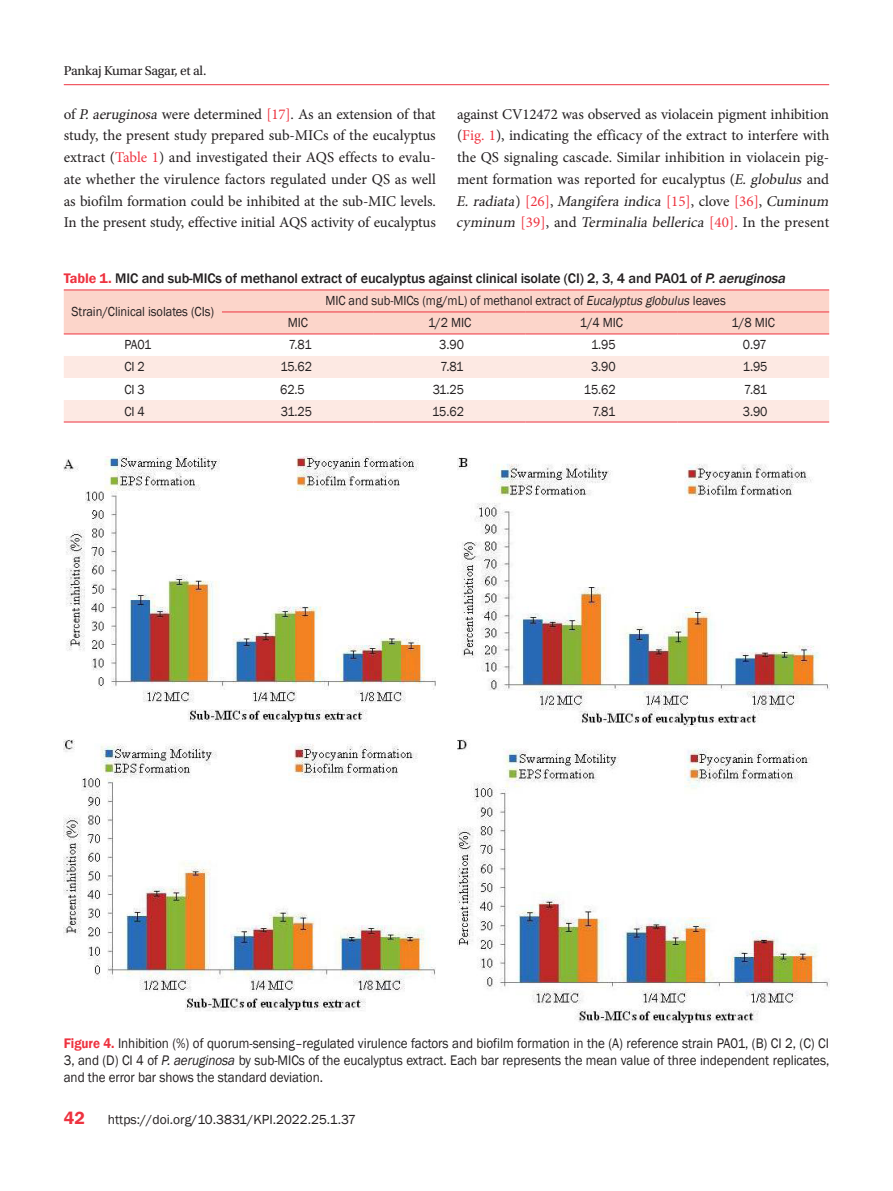
<style>
.page{position:relative;width:893px;height:1191px;background:#fff}
.page>*{position:absolute;margin:0;border:0;box-sizing:border-box;transform-origin:0 0}
.t1{font:600 18px "Franklin Gothic";color:#ee3340}
.t2{font:15px/21.8px "Minion Pro";letter-spacing:-.005em;color:#231f20;text-align:justify}
.t3{font:14.25px/17.1px "Franklin Gothic";letter-spacing:-.005em;color:#231f20;text-align:justify;scale:.92 1}
.t4{font:500 14.25px "Franklin Gothic";letter-spacing:-.01em;color:#231f20}
.t5{font:13.5px "Franklin Gothic";letter-spacing:-.005em;color:#231f20;scale:.92 1}
.t6{font:13.5px "Franklin Gothic";letter-spacing:-.005em;color:#231f20}
.t7{font:13.5px "Utopia Std";letter-spacing:-.015em;color:#231f20}
.s1{font-style:italic}
.s2{color:#ee3340}
.s3{font-weight:600;color:#ee3340}
</style>
<div class="page">
<hr style="left:64px;top:84px;width:765px;height:1px;background:#ee3340">
<div style="left:64px;top:290px;width:765px;height:43px;background:#fcd5ca"></div>
<div style="left:64px;top:356px;width:765px;height:65px;background:#fde9e3"></div>
<svg style="left:64px;top:378px;width:765px;height:22px"></svg>
<hr style="left:222px;top:311px;width:152px;height:1px;background:#ee3340">
<hr style="left:374px;top:311px;width:152px;height:1px;background:#ee3340">
<hr style="left:526px;top:311px;width:151px;height:1px;background:#ee3340">
<hr style="left:677px;top:311px;width:152px;height:1px;background:#ee3340">
<hr style="left:64px;top:289px;width:158px;height:1px;background:#ee3340">
<hr style="left:222px;top:289px;width:152px;height:1px;background:#ee3340">
<hr style="left:374px;top:289px;width:152px;height:1px;background:#ee3340">
<hr style="left:526px;top:289px;width:151px;height:1px;background:#ee3340">
<hr style="left:677px;top:289px;width:152px;height:1px;background:#ee3340">
<hr style="left:64px;top:333px;width:158px;height:1px;background:#ee3340">
<hr style="left:222px;top:333px;width:152px;height:1px;background:#ee3340">
<hr style="left:374px;top:333px;width:152px;height:1px;background:#ee3340">
<hr style="left:526px;top:333px;width:151px;height:1px;background:#ee3340">
<hr style="left:677px;top:333px;width:152px;height:1px;background:#ee3340">
<hr style="left:64px;top:421px;width:158px;height:1px;background:#ee3340">
<hr style="left:222px;top:421px;width:152px;height:1px;background:#ee3340">
<hr style="left:374px;top:421px;width:152px;height:1px;background:#ee3340">
<hr style="left:526px;top:421px;width:151px;height:1px;background:#ee3340">
<hr style="left:677px;top:421px;width:152px;height:1px;background:#ee3340">
<img style="left:457px;top:739px;width:372px;height:284px">
<img style="left:64px;top:739px;width:372px;height:272px">
<img style="left:64px;top:456px;width:372px;height:266px">
<img style="left:457px;top:457px;width:372px;height:269px">
<p class="t7" style="left:64px;top:63px;width:144px">Pankaj Kumar Sagar, et al.</p>
<p class="t2" style="left:64px;top:103px;width:374px">of <span class="s1">P.aeruginosa</span> were determined <span class="s2">[17]</span>. As an extension of that study, the present study prepared sub-MICs of the eucalyptus extract (<span class="s2">Table 1</span>) and investigated their AQS effects to evalu&shy;ate whether the virulence factors regulated under QS as well as biofilm formation could be inhibited at the sub-MIC levels.<br>In the present study, effective initial AQS activity of eucalyptus</p>
<p class="t2" style="left:456px;top:103px;width:377px;text-align:left">against CV12472 was observed as violacein pigment inhibition (<span class="s2">Fig. 1</span>), indicating the efficacy of the extract to interfere with the QS signaling cascade. Similar inhibition in violacein pig&shy;ment formation was reported for eucalyptus (<span class="s1">E. globulus</span> and <span class="s1">E. radiata</span>) <span class="s2">[ 2 6 ]</span> , <span class="s1">Mangifera indica</span> <span class="s2">[ 1 5 ]</span> , c l o v e <span class="s2">[ 3 6 ]</span> , <span class="s1">Cuminum cyminum</span> <span class="s2">[ 3 9 ]</span> , a n d <span class="s1">Terminalia bellerica</span> <span class="s2">[ 4 0 ]</span> . I n t h e p r e s e n t</p>
<p class="t4" style="left:64px;top:269px;width:726px"><span class="s3">Table 1.</span> MIC and sub-MICs of methanol extract of eucalyptus against clinical isolate (CI) 2, 3, 4 and PA01 of <span class="s1">P.aeruginosa</span></p>
<p class="t5" style="left:72px;top:303px;width:156px">Strain/Clinical isolates (CIs)</p>
<p class="t5" style="left:325px;top:292px;width:437px">MIC and sub-MICs (mg/mL) of methanol extract of <span class="s1">Eucalyptusglobulus</span>leaves</p>
<p class="t5" style="left:288px;top:314px;width:23px">MIC</p>
<p class="t5" style="left:428px;top:314px;width:49px">1/2 MIC</p>
<p class="t5" style="left:580px;top:314px;width:49px">1/4 MIC</p>
<p class="t5" style="left:732px;top:314px;width:49px">1/8 MIC</p>
<p class="t5" style="left:124px;top:336px;width:31px">PA01</p>
<p class="t5" style="left:289px;top:336px;width:26px">7.81</p>
<p class="t5" style="left:439px;top:336px;width:28px">3.90</p>
<p class="t5" style="left:591px;top:336px;width:28px">1.95</p>
<p class="t5" style="left:743px;top:336px;width:28px">0.97</p>
<p class="t5" style="left:124px;top:358px;width:24px">CI 2</p>
<p class="t5" style="left:280px;top:358px;width:36px">15.62</p>
<p class="t5" style="left:441px;top:358px;width:26px">7.81</p>
<p class="t5" style="left:591px;top:358px;width:28px">3.90</p>
<p class="t5" style="left:743px;top:358px;width:28px">1.95</p>
<p class="t5" style="left:124px;top:380px;width:24px">CI 3</p>
<p class="t5" style="left:280px;top:380px;width:28px">62.5</p>
<p class="t5" style="left:433px;top:380px;width:36px">31.25</p>
<p class="t5" style="left:584px;top:380px;width:36px">15.62</p>
<p class="t5" style="left:744px;top:380px;width:26px">7.81</p>
<p class="t5" style="left:124px;top:402px;width:24px">CI 4</p>
<p class="t5" style="left:281px;top:402px;width:36px">31.25</p>
<p class="t5" style="left:432px;top:402px;width:36px">15.62</p>
<p class="t5" style="left:592px;top:402px;width:26px">7.81</p>
<p class="t5" style="left:743px;top:402px;width:28px">3.90</p>
<p class="t3" style="left:64px;top:1035px;width:834px"><span class="s3">Figure 4.</span> Inhibition (%) of quorum-sensing–regulated virulence factors and biofilm formation in the (A) reference strain PA01, (B) CI 2, (C) CI 3, and (D) CI 4 of <span class="s1">P.aeruginosa</span> by sub-MICs of the eucalyptus extract. Each bar represents the mean value of three independent replicates, and the error bar shows the standard deviation.</p>
<p class="t1" style="left:64px;top:1106px;width:23px">42</p>
<p class="t6" style="left:108px;top:1111px;width:250px">https://doi.org/10.3831/KPI.2022.25.1.37</p>
</div>
